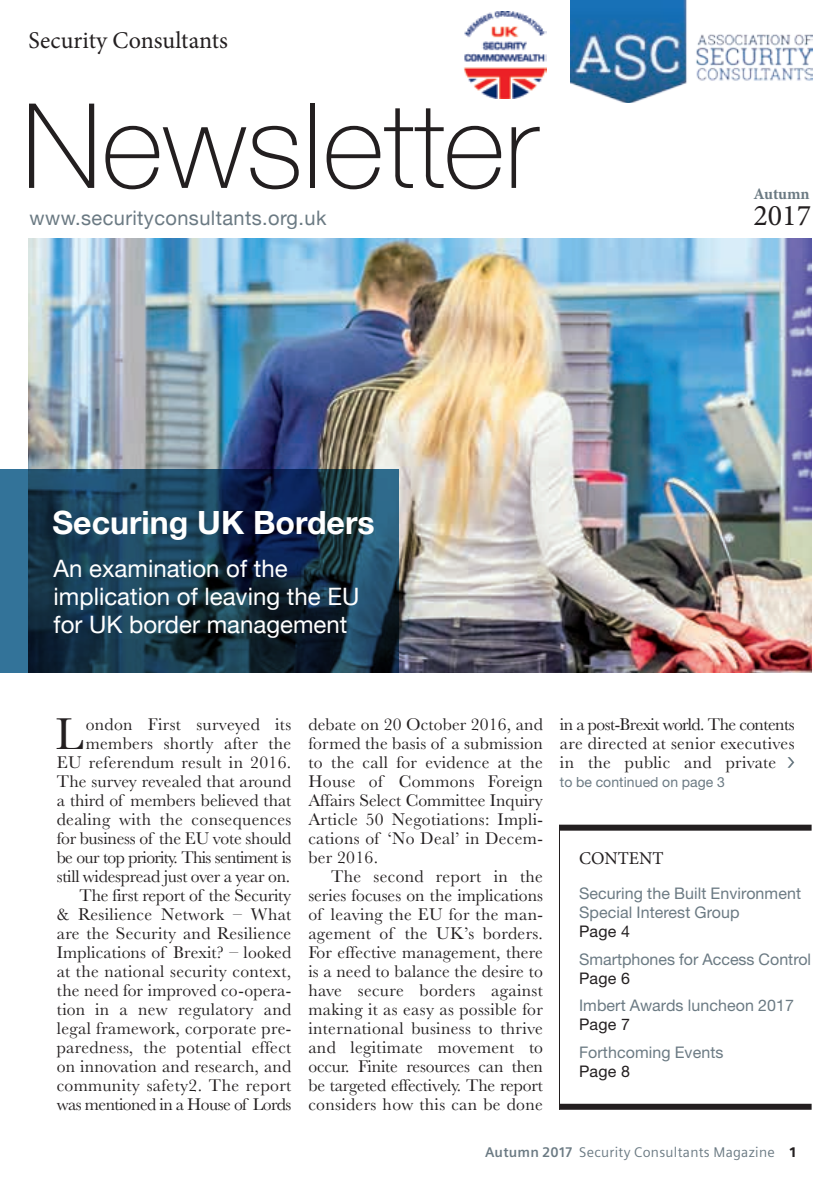
<style>
.page{position:relative;width:840px;height:1191px;background:#fff}
.page>*{position:absolute;margin:0;border:0;box-sizing:border-box;transform-origin:0 0}
.t1{font:100 118px "Helvetica Neue";color:#231f20}
.t2{font:46.2px "Baskerville";color:#231f20}
.t3{font:700 32px "Helvetica Neue";color:#fff}
.t4{font:30px "Minion Pro";color:#231f20}
.t5{font:24px/28px "Helvetica Neue";color:#fff}
.t6{font:24px "Minion Pro";color:#231f20}
.t7{font:20px "Helvetica Neue";letter-spacing:.02em;color:#6b7a83}
.t8{font:18px "Minion Pro";color:#231f20}
.t9{font:17.6px/19px "Baskerville";letter-spacing:.02em;color:#231f20;text-align:justify}
.t10{font:16px/19px "Helvetica Neue LT Std";letter-spacing:.005em;color:#6b7a83}
.t11{font:16px "Helvetica Neue LT Std";letter-spacing:.015em;color:#231f20}
.t12{font:700 16px "Minion Pro";letter-spacing:-.005em;color:#6b7a83}
.t13{font:14px "Siemens Sans";letter-spacing:.02em;color:#6b7a83}
.t14{font:14px "Helvetica Neue LT Std";letter-spacing:.005em;color:#6b7a83}
.s1{font-weight:700}
.s2{font-weight:900;color:#231f20}
</style>
<div class="page">
<img style="left:28px;top:239px;width:783px;height:433px">
<img style="left:570px;top:0;width:242px;height:102px">
<hr style="left:558px;top:827px;width:1px;height:282px;background:#231f20">
<div style="left:558px;top:824px;width:253px;height:6px;background:#231f20"></div>
<div style="left:558px;top:1103px;width:253px;height:6px;background:#231f20"></div>
<svg style="left:787px;top:757px;width:6px;height:11px"></svg>
<svg style="left:0;top:469px;width:398px;height:203px;background:#183a51"></svg>
<img style="left:464px;top:11px;width:82px;height:88px">
<h3 class="t6" style="left:28px;top:24px;width:201px">Security Consultants</h3>
<h1 class="t1" style="left:22px;top:56px;width:517px">Newsletter</h1>
<p class="t7" style="left:29px;top:204px;width:298px">www.securityconsultants.org.uk</p>
<h3 class="t3" style="left:52px;top:498px;width:323px">Securing UK Borders</h3>
<h3 class="t5" style="left:54px;top:556px;width:307px">An examination of the implication of leaving the EU for UK border management</h3>
<p class="t12" style="left:753px;top:183px;width:58px">Autumn</p>
<h3 class="t4" style="left:753px;top:196px;width:59px">2017</h3>
<p class="t9" style="left:308px;top:714px;width:236px">debate on 20 October 2016, and formed the basis of a submission to the call for evidence at the House of Commons Foreign Affairs Select Committee Inquiry Article 50 Negotiations: Impli&shy;cations of ‘No Deal’ in Decem&shy;ber 2016.</p>
<p class="t9" style="left:308px;top:866px;width:236px;text-indent:23px">The second report in the series focuses on the implications of leaving the EU for the man&shy;agement of the UK’s borders.<br>For effective management, there is a need to balance the desire to have secure borders against making it as easy as possible for international business to thrive and legitimate movement to occur. Finite resources can then be targeted effectively. The report considers how this can be done</p>
<p class="t9" style="left:57px;top:714px;width:236px;text-align:right">ondon First surveyed its members shortly after the<br>EU referendum result in 2016.<br>The survey revealed that around a third of members believed that dealing with the consequences for business of the EU vote should be our top priority. This sentiment is still widespread just over a year on.<br>The first report of the Security<br>&amp; Resilience Network – What are the Security and Resilience<br>Implications of Brexit? – looked at the national security context, the need for improved co-opera&shy;tion in a new regulatory and legal framework, corporate pre&shy;paredness, the potential effect on innovation and research, and community safety2. The report was mentioned in a House of Lords</p>
<p class="t9" style="left:559px;top:714px;width:236px">in a post-Brexit world. The contents are directed at senior executives in the public and private</p>
<h2 class="t2" style="left:55px;top:704px;width:29px">L</h2>
<p class="t14" style="left:559px;top:773px;width:166px">to be continued on page 3</p>
<p class="t8" style="left:578px;top:846px;width:86px">CONTENT</p>
<p class="t10" style="left:578px;top:883px;width:223px">Securing the Built Environment<br>Special Interest Group</p>
<p class="t11" style="left:578px;top:922px;width:52px">Page 4</p>
<p class="t10" style="left:578px;top:949px;width:233px">Smartphones for Access Control</p>
<p class="t11" style="left:578px;top:968px;width:52px">Page 6</p>
<p class="t10" style="left:578px;top:995px;width:216px">Imbert Awards luncheon 2017</p>
<p class="t11" style="left:578px;top:1015px;width:52px">Page 7</p>
<p class="t10" style="left:578px;top:1042px;width:146px">Forthcoming Events</p>
<p class="t11" style="left:578px;top:1061px;width:52px">Page 8</p>
<p class="t13" style="left:485px;top:1144px;width:313px"><span class="s1">Autumn 2017</span> Security Consultants Magazine <span class="s2">1</span></p>
</div>
